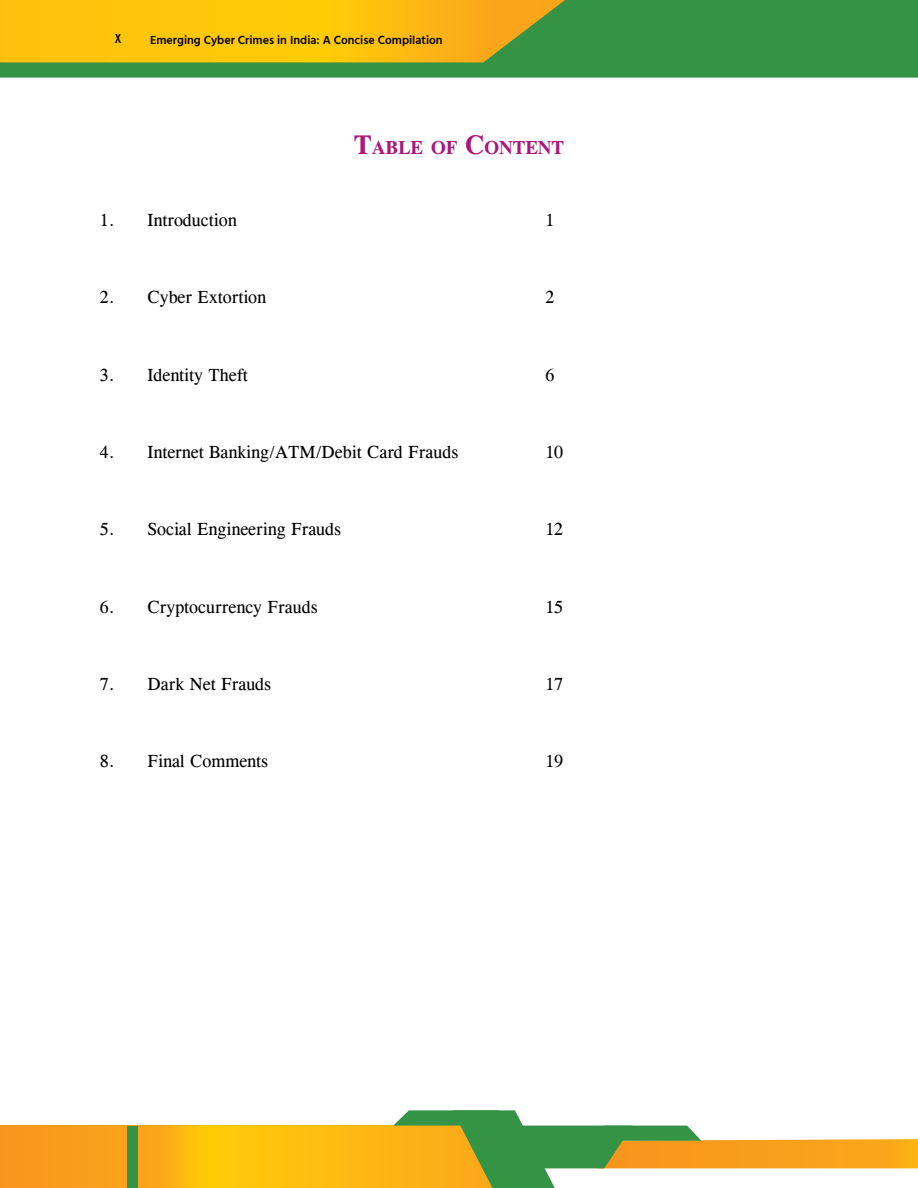
<style>
.page{position:relative;width:918px;height:1188px;background:#fff}
.page>*{position:absolute;margin:0;border:0;box-sizing:border-box;transform-origin:0 0}
.t1{font:700 18.9px "CG Times";color:#ad167a}
.t2{font:18px "CG Times";color:#000}
.t3{font:condensed 18px "Akzidenz Grotesk BE";color:#000}
.t4{font:600 12px "Hind";color:#000}
.s1{font-size:27px}
</style>
<div class="page">
<div style="left:0;top:0;width:918px;height:78px;background:#359345"></div>
<svg style="left:0;top:1126px;width:393px;height:62px;background:#fbb114"></svg>
<svg style="left:0;top:0;width:583px;height:62px;background:#e9bb13"></svg>
<svg style="left:393px;top:1110px;width:525px;height:78px"></svg>
<div style="left:128px;top:1126px;width:10px;height:62px;background:#359345"></div>
<p class="t3" style="left:115px;top:27px;width:7px">x</p>
<p class="t4" style="left:150px;top:31px;width:294px">Emerging Cyber Crimes in India: A Concise Compilation</p>
<p class="t1" style="left:354px;top:136px;width:211px"><span class="s1">T</span>ABLE OF <span class="s1">C</span>ONTENT</p>
<p class="t2" style="left:100px;top:210px;width:138px">1. Introduction</p>
<p class="t2" style="left:545px;top:210px;width:10px">1</p>
<p class="t2" style="left:100px;top:287px;width:168px">2. Cyber Extortion</p>
<p class="t2" style="left:545px;top:287px;width:10px">2</p>
<p class="t2" style="left:100px;top:364px;width:149px">3. Identity Theft</p>
<p class="t2" style="left:545px;top:364px;width:10px">6</p>
<p class="t2" style="left:100px;top:442px;width:360px">4. Internet Banking/ATM/Debit Card Frauds</p>
<p class="t2" style="left:545px;top:442px;width:19px">10</p>
<p class="t2" style="left:100px;top:519px;width:243px">5. Social Engineering Frauds</p>
<p class="t2" style="left:545px;top:519px;width:19px">12</p>
<p class="t2" style="left:100px;top:596px;width:219px">6. Cryptocurrency Frauds</p>
<p class="t2" style="left:545px;top:596px;width:19px">15</p>
<p class="t2" style="left:100px;top:673px;width:173px">7. Dark Net Frauds</p>
<p class="t2" style="left:545px;top:673px;width:19px">17</p>
<p class="t2" style="left:100px;top:751px;width:170px">8. Final Comments</p>
<p class="t2" style="left:545px;top:751px;width:19px">19</p>
</div>
